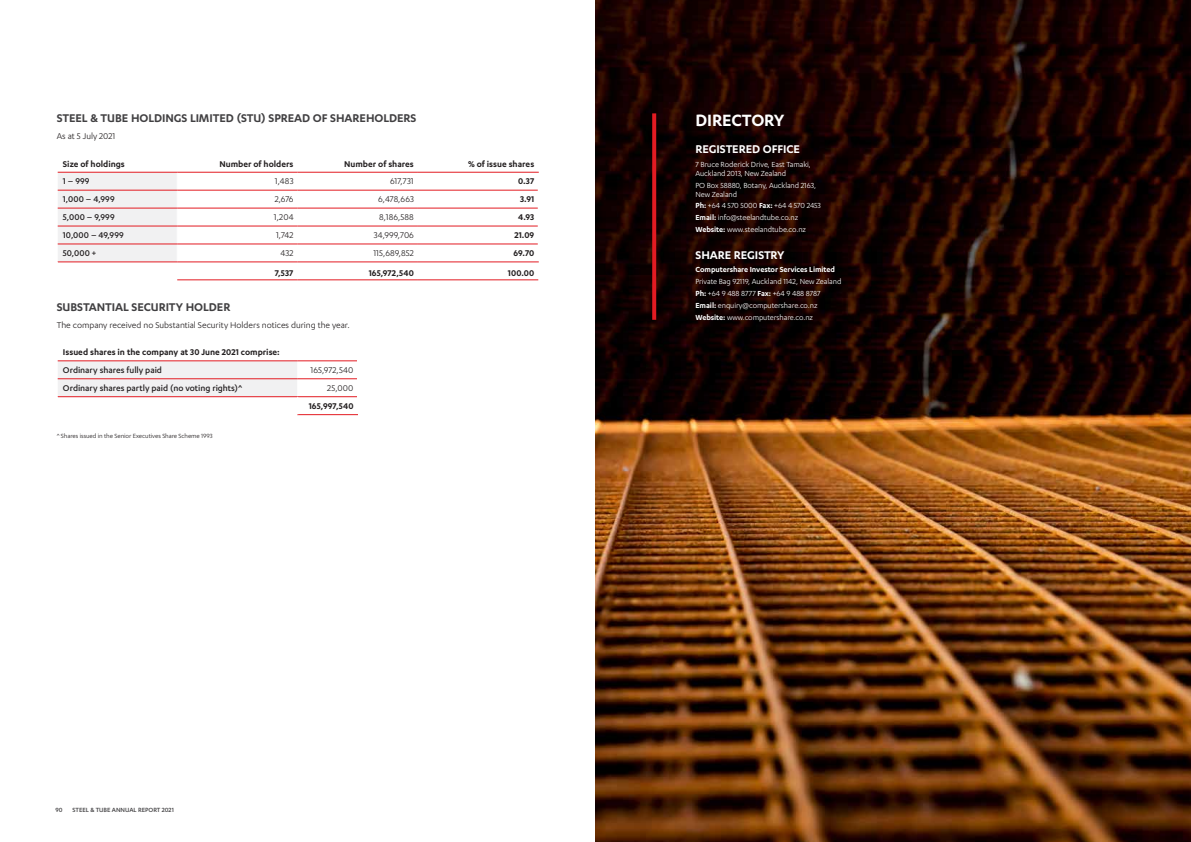
<style>
.page{position:relative;width:1191px;height:842px;background:#fff}
.page>*{position:absolute;margin:0;border:0;box-sizing:border-box;transform-origin:0 0}
.t1{font:600 19px "Karbon";letter-spacing:-.005em;color:#fff}
.t2{font:600 13px "Karbon";letter-spacing:-.005em;color:#414042}
.t3{font:600 13px "Karbon";letter-spacing:-.005em;color:#fff}
.t4{font:9.7px "Karbon";color:#231f20}
.t5{font:600 9.7px "Karbon";color:#231f20}
.t6{font:500 9.7px "Karbon";color:#231f20}
.t7{font:8.5px/11.8px "Karbon";letter-spacing:-.01em;color:#fff}
.t8{font:600 8.5px "Karbon";letter-spacing:-.01em;color:#fff}
.t9{font:7px "Karbon";letter-spacing:-.005em;color:#231f20}
.t10{font:500 7px "Karbon";color:#414042}
.s1{font-weight:600}
</style>
<div class="page">
<hr style="left:177px;top:172px;width:120px;height:1px;background:#e31b22">
<hr style="left:297px;top:172px;width:121px;height:1px;background:#e31b22">
<hr style="left:418px;top:172px;width:121px;height:1px;background:#e31b22">
<hr style="left:177px;top:190px;width:120px;height:1px;background:#e31b22">
<hr style="left:297px;top:190px;width:121px;height:1px;background:#e31b22">
<hr style="left:418px;top:190px;width:120px;height:1px;background:#e31b22">
<hr style="left:177px;top:208px;width:120px;height:1px;background:#e31b22">
<hr style="left:297px;top:208px;width:121px;height:1px;background:#e31b22">
<hr style="left:418px;top:208px;width:120px;height:1px;background:#e31b22">
<hr style="left:177px;top:226px;width:120px;height:1px;background:#e31b22">
<hr style="left:297px;top:226px;width:121px;height:1px;background:#e31b22">
<hr style="left:418px;top:226px;width:120px;height:1px;background:#e31b22">
<hr style="left:177px;top:244px;width:120px;height:1px;background:#e31b22">
<hr style="left:297px;top:244px;width:121px;height:1px;background:#e31b22">
<hr style="left:418px;top:244px;width:120px;height:1px;background:#e31b22">
<svg style="left:57px;top:171px;width:121px;height:109px"></svg>
<hr style="left:177px;top:262px;width:120px;height:1px;background:#e31b22">
<hr style="left:297px;top:262px;width:121px;height:1px;background:#e31b22">
<hr style="left:418px;top:262px;width:121px;height:1px;background:#e31b22">
<hr style="left:177px;top:280px;width:120px;height:1px;background:#e31b22">
<hr style="left:297px;top:280px;width:121px;height:1px;background:#e31b22">
<hr style="left:418px;top:280px;width:120px;height:1px;background:#e31b22">
<hr style="left:298px;top:361px;width:59px;height:1px;background:#e31b22">
<hr style="left:298px;top:379px;width:59px;height:1px;background:#e31b22">
<hr style="left:298px;top:396px;width:59px;height:1px;background:#e31b22">
<hr style="left:297px;top:414px;width:61px;height:1px;background:#e31b22">
<svg style="left:57px;top:360px;width:241px;height:55px"></svg>
<img style="left:595px;top:0;width:596px;height:842px">
<svg style="left:652px;top:113px;width:4px;height:207px"></svg>
<h2 class="t2" style="left:57px;top:111px;width:361px">STEEL &amp; TUBE HOLDINGS LIMITED (STU) SPREAD OF SHAREHOLDERS</h2>
<p class="t4" style="left:57px;top:131px;width:60px">As at 5 July 2021</p>
<p class="t5" style="left:63px;top:158px;width:63px">Size of holdings</p>
<p class="t5" style="left:219px;top:158px;width:76px">Number of holders</p>
<p class="t5" style="left:344px;top:158px;width:71px">Number of shares</p>
<p class="t5" style="left:468px;top:158px;width:68px">% of issue shares</p>
<p class="t6" style="left:63px;top:176px;width:28px">1 – 999</p>
<p class="t4" style="left:275px;top:176px;width:20px">1,483</p>
<p class="t4" style="left:390px;top:176px;width:25px">617,731</p>
<p class="t5" style="left:518px;top:176px;width:18px">0.37</p>
<p class="t6" style="left:63px;top:194px;width:53px">1,000 – 4,999</p>
<p class="t4" style="left:275px;top:194px;width:20px">2,676</p>
<p class="t4" style="left:378px;top:194px;width:37px">6,478,663</p>
<p class="t5" style="left:520px;top:194px;width:16px">3.91</p>
<p class="t6" style="left:63px;top:212px;width:53px">5,000 – 9,999</p>
<p class="t4" style="left:274px;top:212px;width:21px">1,204</p>
<p class="t4" style="left:379px;top:212px;width:36px">8,186,588</p>
<p class="t5" style="left:518px;top:212px;width:18px">4.93</p>
<p class="t6" style="left:63px;top:230px;width:62px">10,000 – 49,999</p>
<p class="t4" style="left:276px;top:230px;width:19px">1,742</p>
<p class="t4" style="left:374px;top:230px;width:42px">34,999,706</p>
<p class="t5" style="left:514px;top:230px;width:21px">21.09</p>
<p class="t6" style="left:63px;top:248px;width:35px">50,000 +</p>
<p class="t4" style="left:281px;top:248px;width:14px">432</p>
<p class="t4" style="left:373px;top:248px;width:42px">115,689,852</p>
<p class="t5" style="left:513px;top:248px;width:22px">69.70</p>
<p class="t5" style="left:275px;top:268px;width:20px">7,537</p>
<p class="t5" style="left:369px;top:268px;width:47px">165,972,540</p>
<p class="t5" style="left:508px;top:268px;width:28px">100.00</p>
<h2 class="t2" style="left:57px;top:299px;width:175px">SUBSTANTIAL SECURITY HOLDER</h2>
<p class="t4" style="left:57px;top:319px;width:294px">The company received no Substantial Security Holders notices during the year.</p>
<p class="t5" style="left:63px;top:347px;width:218px">Issued shares in the company at 30 June 2021 comprise:</p>
<p class="t6" style="left:63px;top:365px;width:101px">Ordinary shares fully paid</p>
<p class="t4" style="left:310px;top:365px;width:44px">165,972,540</p>
<p class="t6" style="left:63px;top:383px;width:181px">Ordinary shares partly paid (no voting rights)^</p>
<p class="t4" style="left:327px;top:383px;width:28px">25,000</p>
<p class="t5" style="left:309px;top:401px;width:46px">165,997,540</p>
<p class="t9" style="left:57px;top:432px;width:157px">^ Shares issued in the Senior Executives Share Scheme 1993</p>
<p class="t10" style="left:55px;top:806px;width:9px">90</p>
<p class="t10" style="left:72px;top:806px;width:103px">STEEL &amp; TUBE ANNUAL REPORT 2021</p>
<h1 class="t1" style="left:695px;top:110px;width:91px">DIRECTORY</h1>
<h2 class="t3" style="left:695px;top:142px;width:106px">REGISTERED OFFICE</h2>
<p class="t7" style="left:695px;top:159px;width:117px;line-height:9px">7 Bruce Roderick Drive, East Tamaki,<br>Auckland 2013, New Zealand</p>
<p class="t7" style="left:695px;top:180px;width:122px;line-height:9px">PO Box 58880, Botany, Auckland 2163,<br>New Zealand</p>
<p class="t7" style="left:695px;top:200px;width:127px"><span class="s1">Ph:</span> +64 4 570 5000 <span class="s1">Fax:</span> +64 4 570 2453<br><span class="s1">Email:</span> info@steelandtube.co.nz<br><span class="s1">Website:</span> www.steelandtube.co.nz</p>
<h2 class="t3" style="left:695px;top:248px;width:90px">SHARE REGISTRY</h2>
<p class="t8" style="left:695px;top:265px;width:141px">Computershare Investor Services Limited</p>
<p class="t7" style="left:695px;top:276px;width:147px">Private Bag 92119, Auckland 1142, New Zealand <span class="s1">Ph:</span> +64 9 488 8777 <span class="s1">Fax:</span> +64 9 488 8787<br><span class="s1">Email:</span> enquiry@computershare.co.nz <span class="s1">Website:</span> www.computershare.co.nz</p>
</div>
